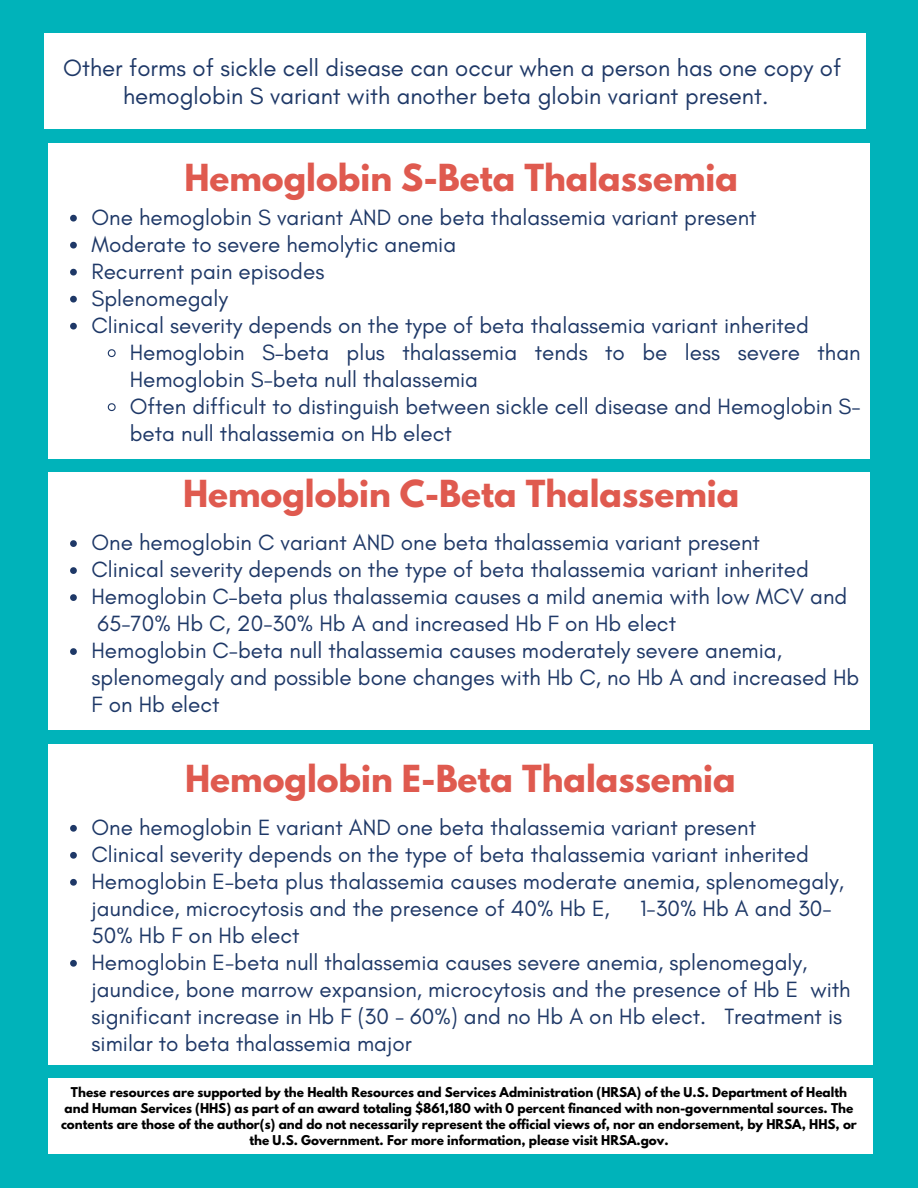
<style>
.page{position:relative;width:918px;height:1188px;background:#00b3ba}
.page>*{position:absolute;margin:0;border:0;box-sizing:border-box;transform-origin:0 0}
.t1{font:700 33px "League Spartan";color:#df5a4f}
.t2{font:24px/28.2px "Glacial Indifference";color:#1e3867;text-align:center}
.t3{font:22.5px/27px "Glacial Indifference";color:#1e3867}
.t4{font:700 12px/16px "League Spartan";color:#000;text-align:center}
</style>
<div class="page">
<div style="left:45px;top:34px;width:821px;height:95px;background:#fff"></div>
<div style="left:48px;top:143px;width:822px;height:316px;background:#fff"></div>
<svg style="left:70px;top:215px;width:7px;height:7px"></svg>
<svg style="left:70px;top:242px;width:7px;height:7px"></svg>
<svg style="left:70px;top:269px;width:7px;height:7px"></svg>
<svg style="left:70px;top:296px;width:7px;height:7px"></svg>
<svg style="left:70px;top:323px;width:7px;height:7px"></svg>
<svg style="left:107px;top:349px;width:9px;height:9px"></svg>
<svg style="left:107px;top:403px;width:9px;height:9px"></svg>
<div style="left:48px;top:472px;width:822px;height:258px;background:#fff"></div>
<svg style="left:70px;top:540px;width:7px;height:7px"></svg>
<svg style="left:70px;top:567px;width:7px;height:7px"></svg>
<svg style="left:70px;top:594px;width:7px;height:7px"></svg>
<svg style="left:70px;top:648px;width:7px;height:7px"></svg>
<div style="left:48px;top:744px;width:825px;height:320px;background:#fff"></div>
<svg style="left:70px;top:825px;width:7px;height:7px"></svg>
<svg style="left:70px;top:852px;width:7px;height:7px"></svg>
<svg style="left:70px;top:879px;width:7px;height:7px"></svg>
<svg style="left:70px;top:960px;width:7px;height:7px"></svg>
<div style="left:48px;top:1078px;width:824px;height:76px;background:#fff"></div>
<p class="t2" style="left:63px;top:54px;width:780px">Other forms of sickle cell disease can occur when a person has one copy of hemoglobin S variant with another beta globin variant present.</p>
<p class="t1" style="left:184px;top:161px;width:555px">Hemoglobin S-Beta Thalassemia</p>
<p class="t3" style="left:91px;top:204px;width:667px">One hemoglobin S variant AND one beta thalassemia variant present</p>
<p class="t3" style="left:91px;top:231px;width:366px">Moderate to severe hemolytic anemia</p>
<p class="t3" style="left:91px;top:258px;width:234px">Recurrent pain episodes</p>
<p class="t3" style="left:91px;top:285px;width:138px">Splenomegaly</p>
<p class="t3" style="left:91px;top:312px;width:719px">Clinical severity depends on the type of beta thalassemia variant inherited</p>
<p class="t3" style="left:130px;top:339px;width:732px">Hemoglobin S–beta plus thalassemia tends to be less severe than<br>Hemoglobin S-beta null thalassemia</p>
<p class="t3" style="left:130px;top:393px;width:733px">Often difficult to distinguish between sickle cell disease and Hemoglobin S&shy;beta null thalassemia on Hb elect</p>
<p class="t1" style="left:183px;top:477px;width:558px">Hemoglobin C-Beta Thalassemia</p>
<p class="t3" style="left:91px;top:529px;width:670px">One hemoglobin C variant AND one beta thalassemia variant present</p>
<p class="t3" style="left:91px;top:556px;width:719px">Clinical severity depends on the type of beta thalassemia variant inherited</p>
<p class="t3" style="left:91px;top:583px;width:757px">Hemoglobin C–beta plus thalassemia causes a mild anemia with low MCV and<br>65-70% Hb C, 20-30% Hb A and increased Hb F on Hb elect</p>
<p class="t3" style="left:91px;top:637px;width:770px">Hemoglobin C-beta null thalassemia causes moderately severe anemia, splenomegaly and possible bone changes with Hb C, no Hb A and increased Hb<br>F on Hb elect</p>
<p class="t1" style="left:185px;top:763px;width:552px">Hemoglobin E-Beta Thalassemia</p>
<p class="t3" style="left:91px;top:814px;width:666px">One hemoglobin E variant AND one beta thalassemia variant present</p>
<p class="t3" style="left:91px;top:841px;width:719px">Clinical severity depends on the type of beta thalassemia variant inherited</p>
<p class="t3" style="left:91px;top:868px;width:754px">Hemoglobin E–beta plus thalassemia causes moderate anemia, splenomegaly, jaundice, microcytosis and the presence of 40% Hb E,</p>
<p class="t3" style="left:640px;top:895px;width:193px">1-30% Hb A and 30-</p>
<p class="t3" style="left:91px;top:922px;width:210px">50% Hb F on Hb elect</p>
<p class="t3" style="left:91px;top:949px;width:761px">Hemoglobin E-beta null thalassemia causes severe anemia, splenomegaly, jaundice, bone marrow expansion, microcytosis and the presence of Hb E with significant increase in Hb F (30 - 60%) and no Hb A on Hb elect. Treatment is similar to beta thalassemia major</p>
<p class="t4" style="left:61px;top:1086px;width:797px">These resources are supported by the Health Resources and Services Administration (HRSA) of the U.S. Department of Health and Human Services (HHS) as part of an award totaling $861,180 with 0 percent financed with non-governmental sources. The contents are those of the author(s) and do not necessarily represent the official views of, nor an endorsement, by HRSA, HHS, or the U.S. Government. For more information, please visit HRSA.gov.</p>
</div>
